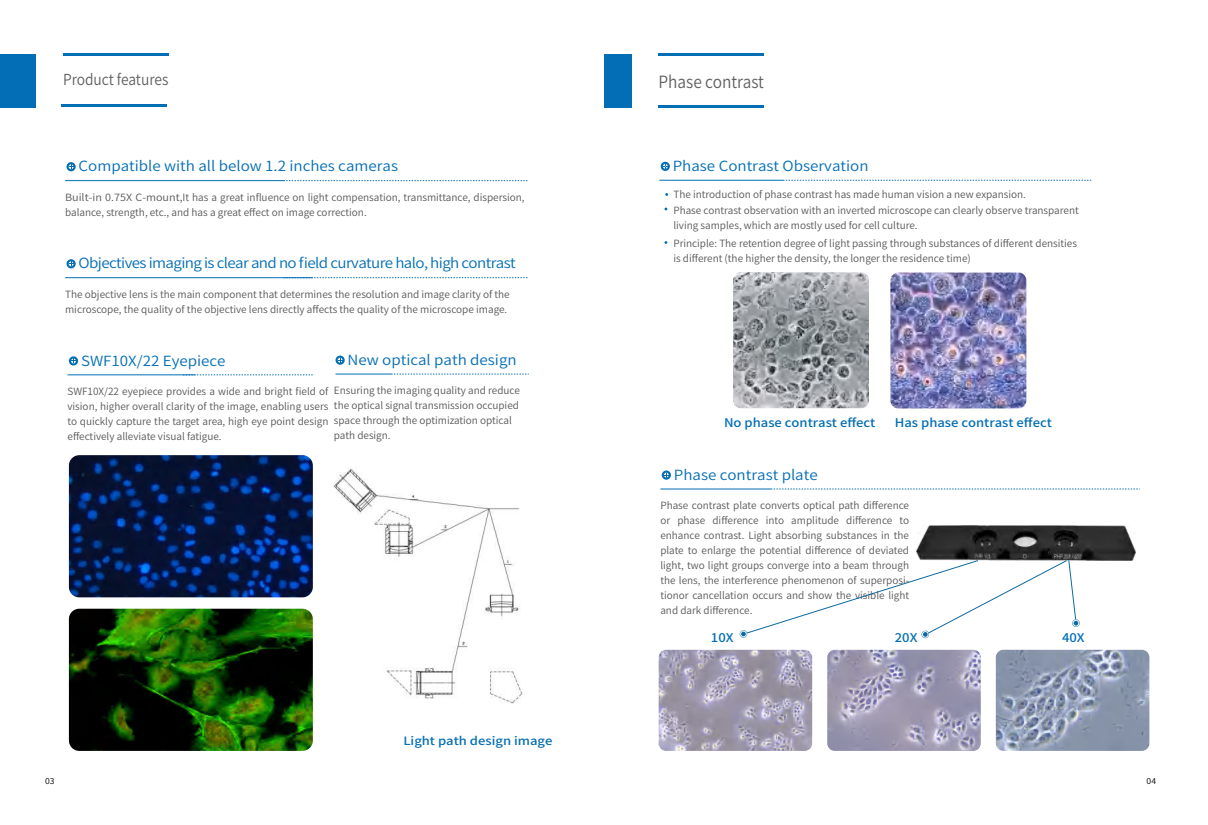
<style>
.page{position:relative;width:1208px;height:825px;background:#fff}
.page>*{position:absolute;margin:0;border:0;box-sizing:border-box;transform-origin:0 0}
.t1{font:16.9px "Source Han Sans CN";color:#606060;scale:.92 1}
.t2{font:15.1px "Source Han Sans CN";color:#606060;scale:.91 1}
.t3{font:14px "Source Han Sans CN";color:#036eb5;scale:1.08 1}
.t4{font:14px "Source Han Sans CN";letter-spacing:-.04em;color:#036eb5;scale:1.08 1}
.t5{font:500 12px "Source Han Sans CN";color:#036eb5;scale:1.08 1}
.t6{font:500 11.5px "Source Han Sans CN";color:#036eb5;scale:1.13 1}
.t7{font:10px/15px "Source Han Sans CN";color:#595757}
.t8{font:10px/15px "Source Han Sans CN";color:#595757;scale:1.08 1}
.t9{font:8px "Source Han Sans CN";color:#000;scale:1.08 1}
</style>
<div class="page">
<img style="left:916px;top:525px;width:219px;height:36px">
<img style="left:333px;top:469px;width:190px;height:235px">
<div style="left:0;top:54px;width:36px;height:54px;background:#036eb5"></div>
<hr style="left:63px;top:54px;width:105px;height:2px;background:#036eb5">
<hr style="left:61px;top:104px;width:105px;height:3px;background:#036eb5">
<div style="left:604px;top:54px;width:27px;height:54px;background:#036eb5"></div>
<hr style="left:658px;top:54px;width:106px;height:2px;background:#036eb5">
<hr style="left:658px;top:105px;width:106px;height:3px;background:#036eb5">
<svg style="left:66px;top:162px;width:10px;height:9px"></svg>
<hr style="left:65px;top:180px;width:219px;height:1px;background:#036eb5">
<svg style="left:283px;top:180px;width:245px;height:1px"></svg>
<svg style="left:662px;top:470px;width:9px;height:10px"></svg>
<hr style="left:660px;top:488px;width:111px;height:1px;background:#036eb5">
<svg style="left:771px;top:488px;width:367px;height:1px"></svg>
<svg style="left:66px;top:259px;width:10px;height:9px"></svg>
<hr style="left:65px;top:277px;width:248px;height:1px;background:#036eb5">
<svg style="left:283px;top:277px;width:245px;height:1px"></svg>
<svg style="left:335px;top:356px;width:10px;height:9px"></svg>
<hr style="left:335px;top:374px;width:56px;height:1px;background:#036eb5">
<svg style="left:391px;top:374px;width:138px;height:1px"></svg>
<svg style="left:69px;top:356px;width:9px;height:9px"></svg>
<hr style="left:68px;top:374px;width:127px;height:1px;background:#036eb5">
<svg style="left:183px;top:374px;width:130px;height:1px"></svg>
<svg style="left:660px;top:162px;width:10px;height:9px"></svg>
<hr style="left:659px;top:180px;width:124px;height:1px;background:#036eb5">
<svg style="left:783px;top:180px;width:309px;height:1px"></svg>
<img style="left:733px;top:272px;width:136px;height:136px">
<img style="left:890px;top:273px;width:136px;height:135px">
<img style="left:658px;top:650px;width:154px;height:101px">
<img style="left:827px;top:650px;width:153px;height:101px">
<img style="left:995px;top:650px;width:154px;height:101px">
<svg style="left:739px;top:559px;width:341px;height:80px"></svg>
<img style="left:69px;top:455px;width:244px;height:142px">
<img style="left:69px;top:609px;width:244px;height:142px">
<div style="left:487px;top:494px;width:34px;height:13px;background:#fff"></div>
<h2 class="t2" style="left:63px;top:71px;width:117px">Product features</h2>
<h1 class="t1" style="left:658px;top:72px;width:116px">Phase contrast</h1>
<h3 class="t3" style="left:79px;top:158px;width:297px">Compatible with all below 1.2 inches cameras</h3>
<p class="t8" style="left:65px;top:190px;width:427px">Built-in 0.75X C-mount,It has a great influence on light compensation, transmittance, dispersion, balance, strength, etc., and has a great effect on image correction.</p>
<h3 class="t4" style="left:79px;top:255px;width:406px">Objectives imaging is clear and no field curvature halo, high contrast</h3>
<p class="t7" style="left:65px;top:287px;width:446px">The objective lens is the main component that determines the resolution and image clarity of the microscope, the quality of the objective lens directly affects the quality of the microscope image.</p>
<h3 class="t3" style="left:81px;top:352px;width:135px">SWF10X/22 Eyepiece</h3>
<h3 class="t3" style="left:348px;top:352px;width:158px">New optical path design</h3>
<p class="t7" style="left:68px;top:384px;width:262px;text-align:justify">SWF10X/22 eyepiece provides a wide and bright field of vision, higher overall clarity of the image, enabling users to quickly capture the target area, high eye point design effectively alleviate visual fatigue.</p>
<p class="t7" style="left:334px;top:383px;width:187px">Ensuring the imaging quality and reduce the optical signal transmission occupied space through the optimization optical path design.</p>
<p class="t6" style="left:403px;top:734px;width:133px">Light path design image</p>
<h3 class="t3" style="left:673px;top:158px;width:183px">Phase Contrast Observation</h3>
<p class="t7" style="left:673px;top:187px;width:407px;line-height:15.4px">The introduction of phase contrast has made human vision a new expansion.<br>Phase contrast observation with an inverted microscope can clearly observe transparent living samples, which are mostly used for cell culture.</p>
<p class="t7" style="left:673px;top:236px;width:405px">Principle: The retention degree of light passing through substances of different densities is different (the higher the density, the longer the residence time)</p>
<p class="t5" style="left:724px;top:416px;width:142px">No phase contrast effect</p>
<p class="t5" style="left:894px;top:416px;width:147px">Has phase contrast effect</p>
<h3 class="t3" style="left:674px;top:467px;width:135px">Phase contrast plate</h3>
<p class="t7" style="left:660px;top:498px;width:250px;text-align:justify">Phase contrast plate converts optical path difference or phase difference into amplitude difference to enhance contrast. Light absorbing substances in the plate to enlarge the potential difference of deviated light, two light groups converge into a beam through the lens, the interference phenomenon of superposi&shy;tionor cancellation occurs and show the visible light and dark difference.</p>
<p class="t5" style="left:711px;top:630px;width:22px">10X</p>
<p class="t5" style="left:894px;top:630px;width:22px">20X</p>
<p class="t5" style="left:1062px;top:630px;width:22px">40X</p>
<p class="t9" style="left:45px;top:776px;width:10px">03</p>
<p class="t9" style="left:1146px;top:776px;width:10px">04</p>
</div>
